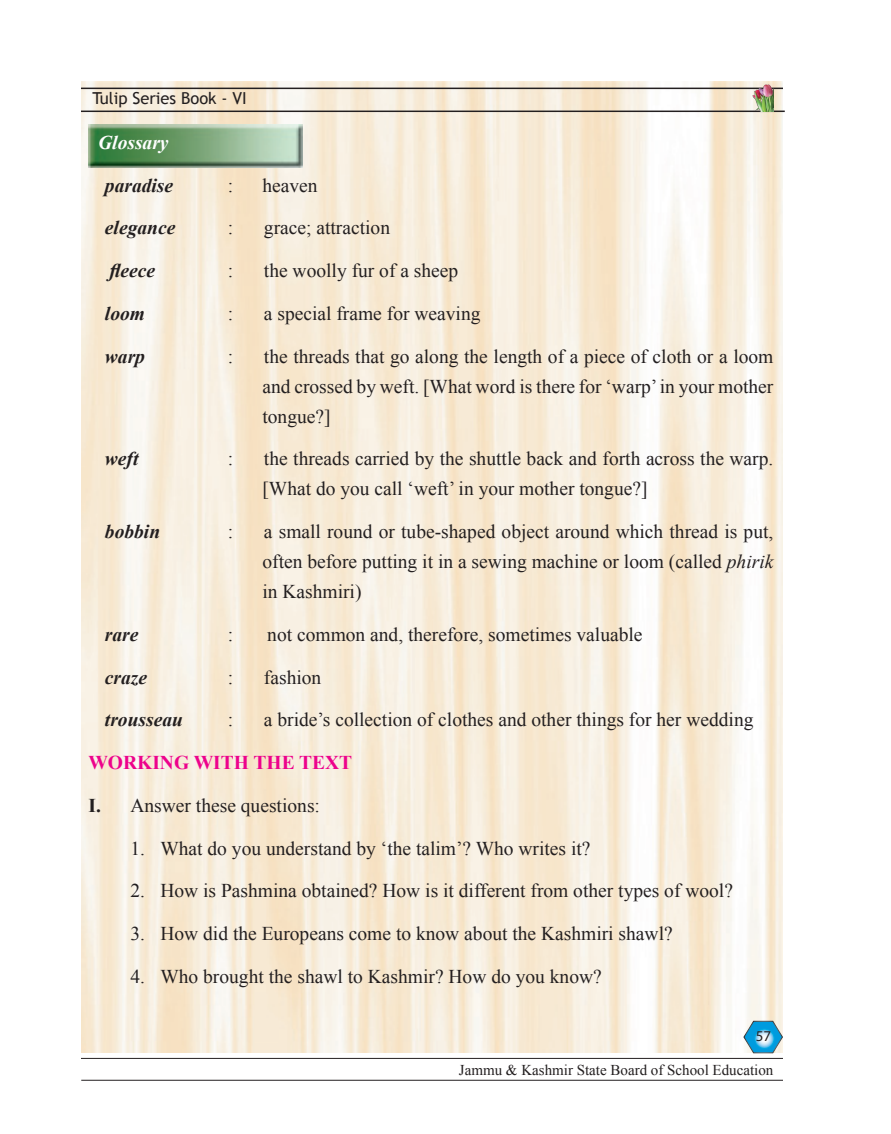
<style>
.page{position:relative;width:891px;height:1134px;background:#fff}
.page>*{position:absolute;margin:0;border:0;box-sizing:border-box;transform-origin:0 0}
.t1{font:19.5px/30px "Times New Roman";color:#231f20;text-align:justify}
.t2{font:italic 700 19.5px "Times New Roman";color:#231f20}
.t3{font:700 19.5px "Times New Roman";color:#ed028c}
.t4{font:italic 700 19.5px "Times New Roman";color:#fff}
.t5{font:16.5px "Trebuchet MS";color:#231f20}
.t6{font:15px "Times New Roman";color:#231f20}
.t7{font:15px "Myriad Pro";color:#231f20}
.s1{font-style:italic}
.s2{font-weight:700}
</style>
<div class="page">
<img style="left:81px;top:81px;width:702px;height:972px">
<svg style="left:743px;top:1020px;width:40px;height:34px"></svg>
<hr style="left:81px;top:1058px;width:702px;height:1px;background:#231f20">
<hr style="left:81px;top:1080px;width:702px;height:1px;background:#231f20">
<hr style="left:81px;top:88px;width:702px;height:1px;background:#231f20">
<hr style="left:81px;top:111px;width:704px;height:1px;background:#231f20">
<img style="left:751px;top:81px;width:22px;height:31px">
<img style="left:88px;top:125px;width:214px;height:43px">
<p class="t5" style="left:92px;top:89px;width:156px">Tulip Series Book - VI</p>
<p class="t4" style="left:98px;top:129px;width:72px">Glossary</p>
<p class="t2" style="left:105px;top:171px;width:70px">paradise</p>
<p class="t1" style="left:228px;top:170px;width:7px">:</p>
<p class="t1" style="left:262px;top:170px;width:57px">heaven</p>
<p class="t2" style="left:105px;top:214px;width:72px">elegance</p>
<p class="t1" style="left:228px;top:212px;width:7px">:</p>
<p class="t1" style="left:264px;top:212px;width:128px">grace; attraction</p>
<p class="t2" style="left:110px;top:257px;width:47px">fleece</p>
<p class="t1" style="left:228px;top:255px;width:7px">:</p>
<p class="t1" style="left:264px;top:255px;width:196px">the woolly fur of a sheep</p>
<p class="t2" style="left:105px;top:300px;width:42px">loom</p>
<p class="t1" style="left:228px;top:298px;width:7px">:</p>
<p class="t1" style="left:264px;top:298px;width:218px">a special frame for weaving</p>
<p class="t2" style="left:105px;top:342px;width:42px">warp</p>
<p class="t1" style="left:228px;top:341px;width:7px">:</p>
<p class="t1" style="left:262px;top:341px;width:513px">the threads that go along the length of a piece of cloth or a loom and crossed by weft. [What word is there for ‘warp’ in your mother tongue?]</p>
<p class="t2" style="left:105px;top:445px;width:35px">weft</p>
<p class="t1" style="left:228px;top:443px;width:7px">:</p>
<p class="t1" style="left:262px;top:443px;width:513px">the threads carried by the shuttle back and forth across the warp. [What do you call ‘weft’ in your mother tongue?]</p>
<p class="t2" style="left:105px;top:518px;width:57px">bobbin</p>
<p class="t1" style="left:228px;top:516px;width:7px">:</p>
<p class="t1" style="left:262px;top:516px;width:512px">a small round or tube-shaped object around which thread is put, often before putting it in a sewing machine or loom (called <span class="s1">phirik </span>in Kashmiri)</p>
<p class="t2" style="left:105px;top:621px;width:35px">rare</p>
<p class="t1" style="left:228px;top:619px;width:7px">:</p>
<p class="t1" style="left:267px;top:619px;width:377px">not common and, therefore, sometimes valuable</p>
<p class="t2" style="left:105px;top:663px;width:44px">craze</p>
<p class="t1" style="left:228px;top:662px;width:7px">:</p>
<p class="t1" style="left:264px;top:662px;width:59px">fashion</p>
<p class="t2" style="left:105px;top:706px;width:80px">trousseau</p>
<p class="t1" style="left:228px;top:704px;width:7px">:</p>
<p class="t1" style="left:264px;top:704px;width:491px">a bride’s collection of clothes and other things for her wedding</p>
<p class="t3" style="left:88px;top:749px;width:265px">WORKING WITH THE TEXT</p>
<p class="t1" style="left:88px;top:790px;width:233px"><span class="s2">I.</span> Answer these questions:</p>
<p class="t1" style="left:130px;top:833px;width:462px">1. What do you understand by ‘the talim’? Who writes it?</p>
<p class="t1" style="left:130px;top:876px;width:604px">2. How is Pashmina obtained? How is it different from other types of wool?</p>
<p class="t1" style="left:130px;top:918px;width:544px">3. How did the Europeans come to know about the Kashmiri shawl?</p>
<p class="t1" style="left:130px;top:961px;width:473px">4. Who brought the shawl to Kashmir? How do you know?</p>
<p class="t7" style="left:756px;top:1027px;width:17px">57</p>
<p class="t6" style="left:459px;top:1060px;width:316px">Jammu &amp; Kashmir State Board of School Education</p>
</div>
